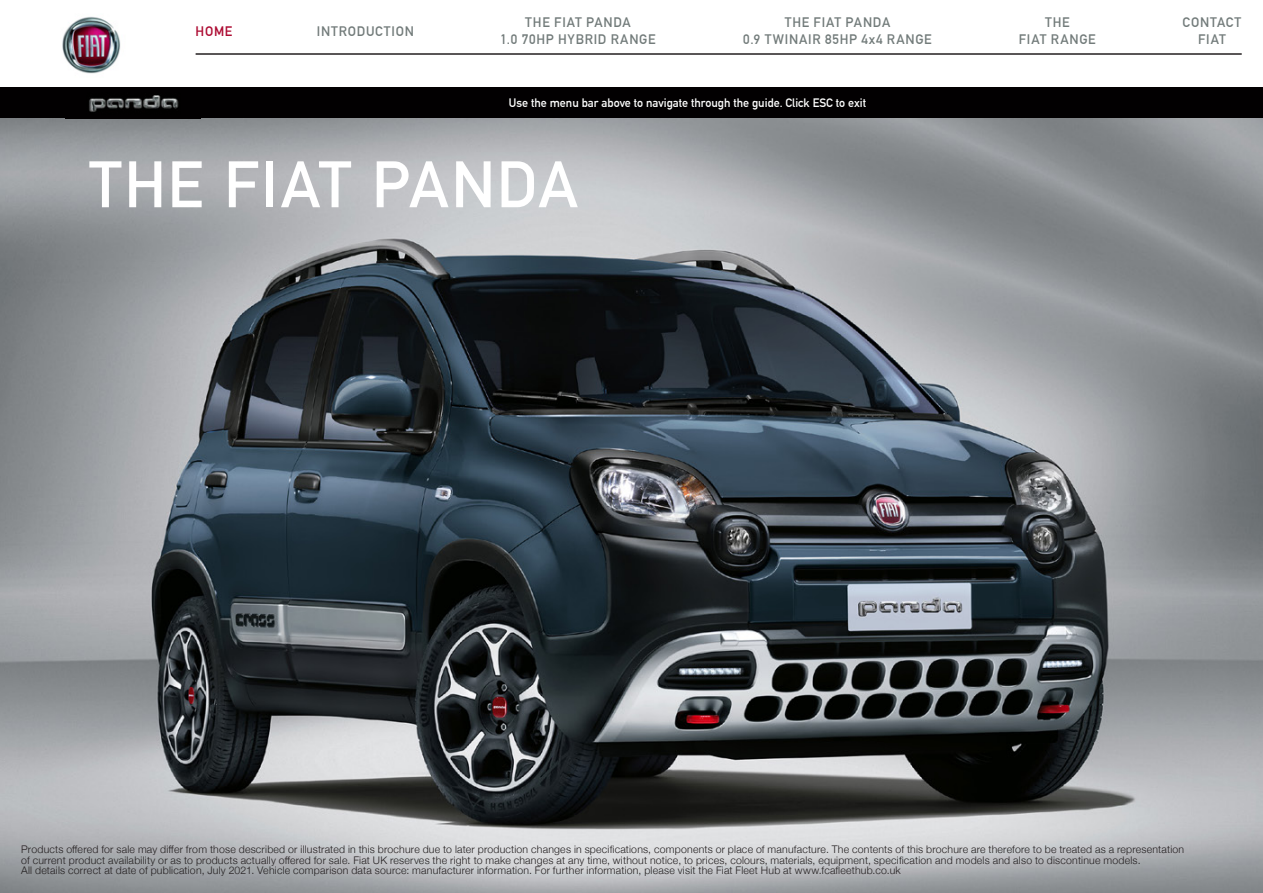
<style>
.page{position:relative;width:1263px;height:893px;background:#fff}
.page>*{position:absolute;margin:0;border:0;box-sizing:border-box;transform-origin:0 0}
.t1{font:700 64.5px "DIN Alternate";letter-spacing:.02em;color:#fff}
.t2{font:700 13.5px "DIN Alternate";letter-spacing:.06em;color:#727b7a}
.t3{font:700 13.5px "DIN Alternate";color:#ad0c33}
.t4{font:700 12px "DIN Alternate";color:#fff}
.t5{font:300 10.5px/10.5px "Helvetica Neue";letter-spacing:.02em;color:#231f20}
</style>
<div class="page">
<img style="left:0;top:118px;width:1263px;height:775px">
<div style="left:0;top:87px;width:1263px;height:31px;background:#020001"></div>
<img style="left:89px;top:95px;width:90px;height:17px">
<img style="left:62px;top:16px;width:59px;height:58px">
<hr style="left:196px;top:53px;width:1046px;height:2px;background:#231f20">
<p class="t3" style="left:196px;top:21px;width:38px">HOME</p>
<p class="t2" style="left:317px;top:21px;width:99px">INTRODUCTION</p>
<p class="t2" style="left:525px;top:12px;width:107px">THE FIAT PANDA</p>
<p class="t2" style="left:785px;top:12px;width:107px">THE FIAT PANDA</p>
<p class="t2" style="left:1045px;top:12px;width:26px">THE</p>
<p class="t2" style="left:1182px;top:12px;width:60px">CONTACT</p>
<p class="t2" style="left:500px;top:29px;width:157px">1.0 70HP HYBRID RANGE</p>
<p class="t2" style="left:743px;top:29px;width:190px">0.9 TWINAIR 85HP 4x4 RANGE</p>
<p class="t2" style="left:1019px;top:29px;width:78px">FIAT RANGE</p>
<p class="t2" style="left:1198px;top:29px;width:29px">FIAT</p>
<p class="t4" style="left:509px;top:94px;width:359px">Use the menu bar above to navigate through the guide. Click ESC to exit</p>
<p class="t1" style="left:89px;top:135px;width:490px">THE FIAT PANDA</p>
<p class="t5" style="left:21px;top:843px;width:1164px">Products offered for sale may differ from those described or illustrated in this brochure due to later production changes in specifications, components or place of manufacture. The contents of this brochure are therefore to be treated as a representation of current product availability or as to products actually offered for sale. Fiat UK reserves the right to make changes at any time, without notice, to prices, colours, materials, equipment, specification and models and also to discontinue models.<br>All details correct at date of publication, July 2021. Vehicle comparison data source: manufacturer information. For further information, please visit the Fiat Fleet Hub at www.fcafleethub.co.uk</p>
</div>
